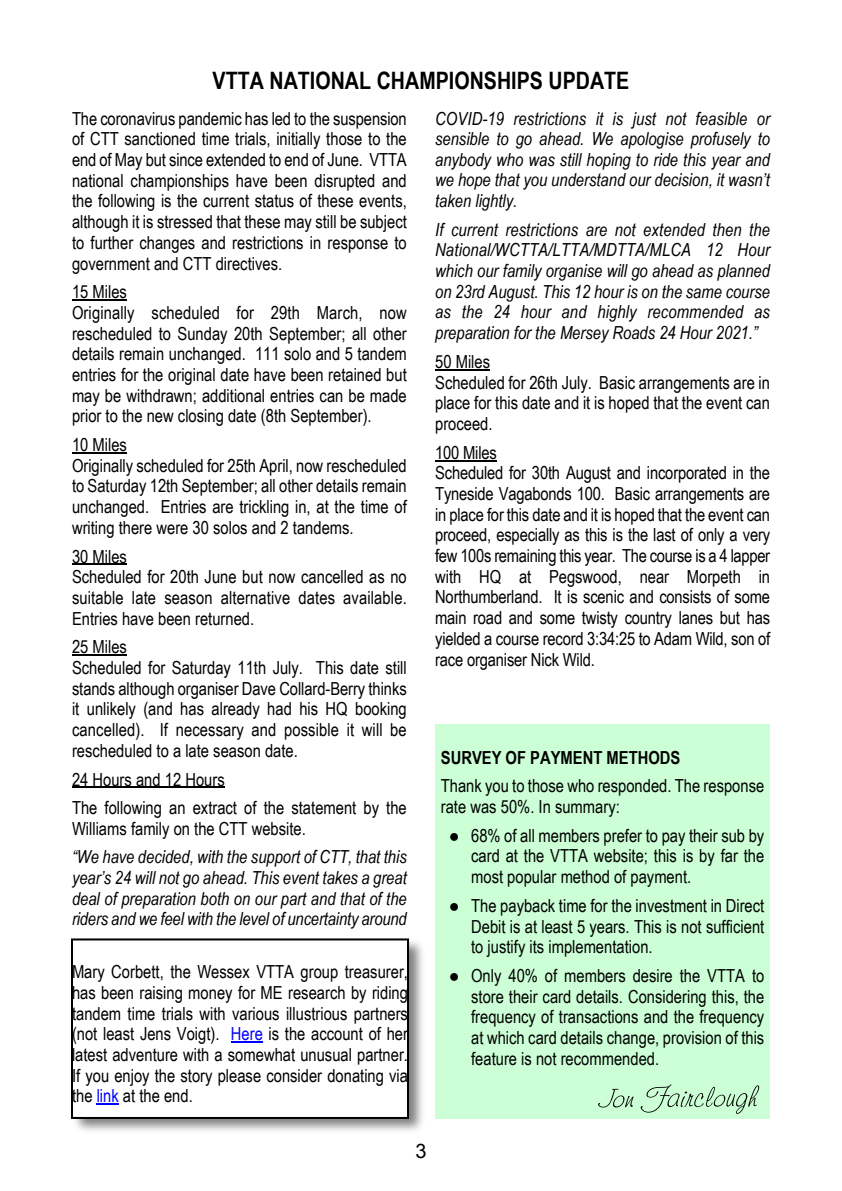
<style>
.page{position:relative;width:842px;height:1191px;background:#fff}
.page>*{position:absolute;margin:0;border:0;box-sizing:border-box;transform-origin:0 0}
.t1{font:700 24px "Arial Narrow";color:#000}
.t2{font:20px "Arial";color:#000}
.t3{font:18px/20.6px "Arial Narrow";color:#000}
.t4{font:italic 18px/20.6px "Arial Narrow";color:#000;text-align:justify}
.t5{font:700 18px "Arial Narrow";color:#000}
.s1{color:#00f}
.s2{font-family:"Times New Roman"}
</style>
<div class="page">
<hr style="left:72px;top:299px;width:55px;height:2px;background:#000">
<hr style="left:72px;top:452px;width:55px;height:1px;background:#000">
<hr style="left:72px;top:564px;width:55px;height:1px;background:#000">
<hr style="left:72px;top:654px;width:55px;height:2px;background:#000">
<hr style="left:72px;top:786px;width:153px;height:2px;background:#000">
<hr style="left:435px;top:369px;width:55px;height:1px;background:#000">
<hr style="left:435px;top:460px;width:62px;height:1px;background:#000">
<img style="left:75px;top:940px;width:348px;height:191px">
<div style="left:72px;top:939px;width:336px;height:179px;background:#fff"></div>
<div style="left:71px;top:938px;width:338px;height:181px;border:2px solid #000"></div>
<hr style="left:231px;top:1041px;width:32px;height:1px;background:#00f">
<hr style="left:97px;top:1103px;width:22px;height:2px;background:#00f">
<div style="left:435px;top:724px;width:335px;height:395px;background:#ccffd6"></div>
<svg style="left:598px;top:1088px;width:35px;height:19px"></svg>
<svg style="left:641px;top:1084px;width:118px;height:29px"></svg>
<h1 class="t1" style="left:213px;top:72px;width:418px">VTTA NATIONAL CHAMPIONSHIPS UPDATE</h1>
<p class="t3" style="left:72px;top:110px;width:336px;text-align:justify">The coronavirus pandemic has led to the suspension of CTT sanctioned time trials, initially those to the end of May but since extended to end of June. VTTA national championships have been disrupted and the following is the current status of these events, although it is stressed that these may still be subject to further changes and restrictions in response to government and CTT directives.</p>
<p class="t3" style="left:72px;top:283px;width:336px">15 Miles<br>Originally scheduled for 29th March, now rescheduled to Sunday 20th September; all other details remain unchanged. 111 solo and 5 tandem entries for the original date have been retained but may be withdrawn; additional entries can be made prior to the new closing date (8th September).</p>
<p class="t3" style="left:72px;top:436px;width:336px">10 Miles<br>Originally scheduled for 25th April, now rescheduled to Saturday 12th September; all other details remain unchanged. Entries are trickling in, at the time of writing there were 30 solos and 2 tandems.</p>
<p class="t3" style="left:72px;top:547px;width:336px">30 Miles<br>Scheduled for 20th June but now cancelled as no suitable late season alternative dates available.<br>Entries have been returned.</p>
<p class="t3" style="left:72px;top:638px;width:336px">25 Miles<br>Scheduled for Saturday 11th July. This date still stands although organiser Dave Collard-Berry thinks it unlikely (and has already had his HQ booking cancelled). If necessary and possible it will be rescheduled to a late season date.</p>
<p class="t3" style="left:72px;top:766px;width:336px;line-height:28.6px">24 Hours and 12 Hours<br>The following an extract of the statement by the</p>
<p class="t3" style="left:72px;top:820px;width:235px">Williams family on the CTT website.</p>
<p class="t4" style="left:72px;top:848px;width:336px">“We have decided, with the support of CTT, that this year’s 24 will not go ahead. This event takes a great deal of preparation both on our part and that of the riders and we feel with the level of uncertainty around</p>
<p class="t3" style="left:72px;top:963px;width:338px;text-align:justify">Mary Corbett, the Wessex VTTA group treasurer, has been raising money for ME research by riding tandem time trials with various illustrious partners (not least Jens Voigt). <span class="s1">Here</span> is the account of her latest adventure with a somewhat unusual partner.<br>If you enjoy the story please consider donating via the <span class="s1">link</span> at the end.</p>
<p class="t4" style="left:435px;top:110px;width:336px">COVID-19 restrictions it is just not feasible or sensible to go ahead. We apologise profusely to anybody who was still hoping to ride this year and we hope that you understand our decision, it wasn’t taken lightly.</p>
<p class="t4" style="left:435px;top:221px;width:336px">If current restrictions are not extended then the National/WCTTA/LTTA/MDTTA/MLCA 12 Hour which our family organise will go ahead as planned on 23rd August. This 12 hour is on the same course as the 24 hour and highly recommended as preparation for the Mersey Roads 24 Hour 2021.”</p>
<p class="t3" style="left:435px;top:353px;width:336px">50 Miles<br>Scheduled for 26th July. Basic arrangements are in place for this date and it is hoped that the event can proceed.</p>
<p class="t3" style="left:435px;top:443px;width:336px">100 Miles<br>Scheduled for 30th August and incorporated in the Tyneside Vagabonds 100. Basic arrangements are in place for this date and it is hoped that the event can proceed, especially as this is the last of only a very few 100s remaining this year. The course is a 4 lapper with HQ at Pegswood, near Morpeth in Northumberland. It is scenic and consists of some main road and some twisty country lanes but has yielded a course record 3:34:25 to Adam Wild, son of race organiser Nick Wild.</p>
<p class="t5" style="left:441px;top:750px;width:241px">SURVEY OF PAYMENT METHODS</p>
<p class="t3" style="left:441px;top:777px;width:325px">Thank you to those who responded. The response rate was 50%. In summary:</p>
<p class="t3" style="left:471px;top:826px;width:295px;text-align:justify;text-indent:-22px"><span class="s2">●</span> 68% of all members prefer to pay their sub by card at the VTTA website; this is by far the most popular method of payment.</p>
<p class="t3" style="left:471px;top:896px;width:295px;text-align:justify;text-indent:-22px"><span class="s2">●</span> The payback time for the investment in Direct Debit is at least 5 years. This is not sufficient to justify its implementation.</p>
<p class="t3" style="left:471px;top:967px;width:295px;text-align:justify;text-indent:-22px"><span class="s2">●</span> Only 40% of members desire the VTTA to store their card details. Considering this, the frequency of transactions and the frequency at which card details change, provision of this feature is not recommended.</p>
<p class="t2" style="left:415px;top:1143px;width:13px">3</p>
</div>
